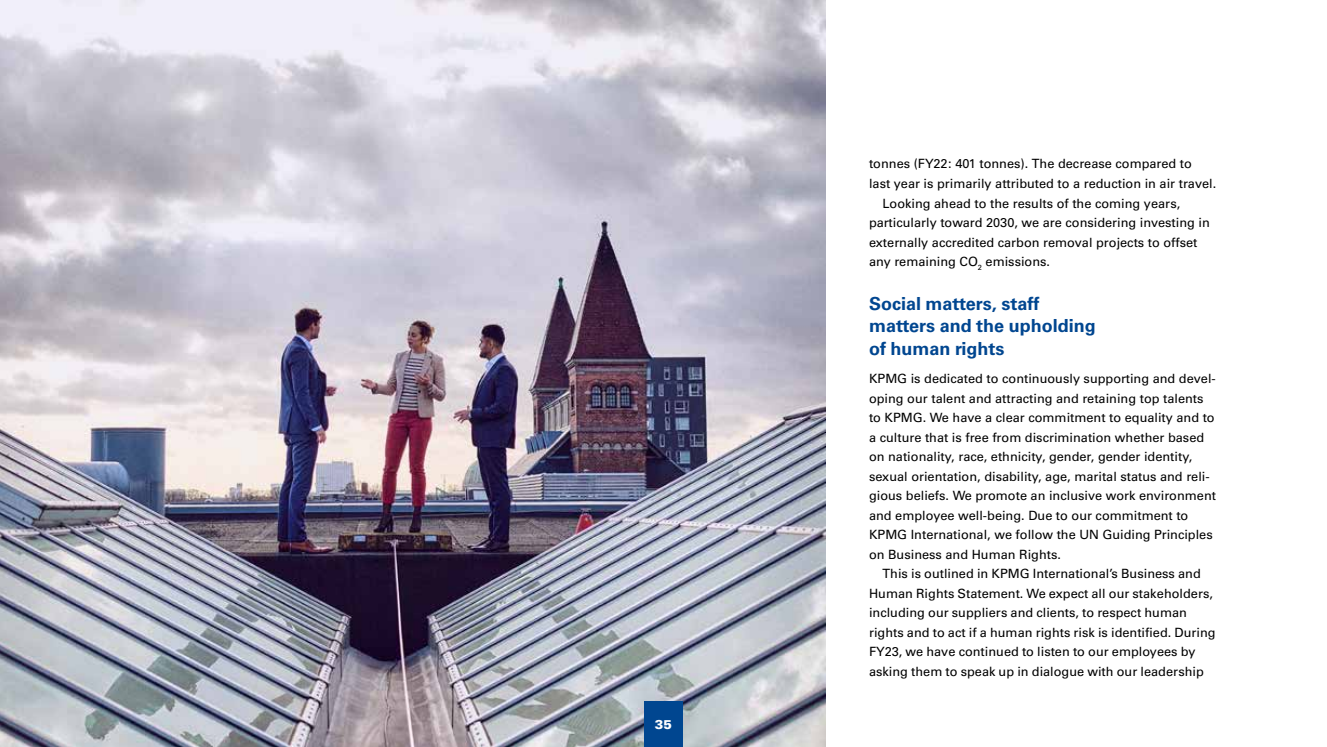
<style>
.page{position:relative;width:1327px;height:747px;background:#fff}
.page>*{position:absolute;margin:0;border:0;box-sizing:border-box;transform-origin:0 0}
.t1{font:700 18px/22.5px "Universfor KPMG";color:#004690}
.t2{font:12.75px/19.5px "Universfor KPMG";color:#000}
.t3{font:900 12.75px "Universfor KPMG";color:#fff}
</style>
<div class="page">
<img style="left:0;top:0;width:825px;height:746px">
<div style="left:644px;top:701px;width:38px;height:45px;background:#004690"></div>
<p class="t3" style="left:655px;top:716px;width:19px">35</p>
<p class="t2" style="left:869px;top:154px;width:324px">tonnes (FY22: 401 tonnes). The decrease compared to</p>
<p class="t2" style="left:869px;top:174px;width:349px">last year is primarily attributed to a reduction in air travel.</p>
<p class="t2" style="left:882px;top:193px;width:299px">Looking ahead to the results of the coming years,</p>
<p class="t2" style="left:869px;top:213px;width:342px">particularly toward 2030, we are considering investing in</p>
<p class="t2" style="left:869px;top:232px;width:330px">externally accredited carbon removal projects to offset</p>
<p class="t2" style="left:869px;top:252px;width:183px">any remaining CO<sub>2</sub> emissions.</p>
<h1 class="t1" style="left:869px;top:292px;width:228px">Social matters, staff matters and the upholding of human rights</h1>
<p class="t2" style="left:869px;top:369px;width:348px">KPMG is dedicated to continuously supporting and devel&shy;oping our talent and attracting and retaining top talents to KPMG. We have a clear commitment to equality and to a culture that is free from discrimination whether based on nationality, race, ethnicity, gender, gender identity, sexual orientation, disability, age, marital status and reli&shy;gious beliefs. We promote an inclusive work environment and employee well-being. Due to our commitment to KPMG International, we follow the UN Guiding Principles on Business and Human Rights.</p>
<p class="t2" style="left:869px;top:564px;width:348px;text-indent:14px">This is outlined in KPMG International’s Business and Human Rights Statement. We expect all our stakeholders, including our suppliers and clients, to respect human rights and to act if a human rights risk is identified. During FY23, we have continued to listen to our employees by asking them to speak up in dialogue with our leadership</p>
</div>
